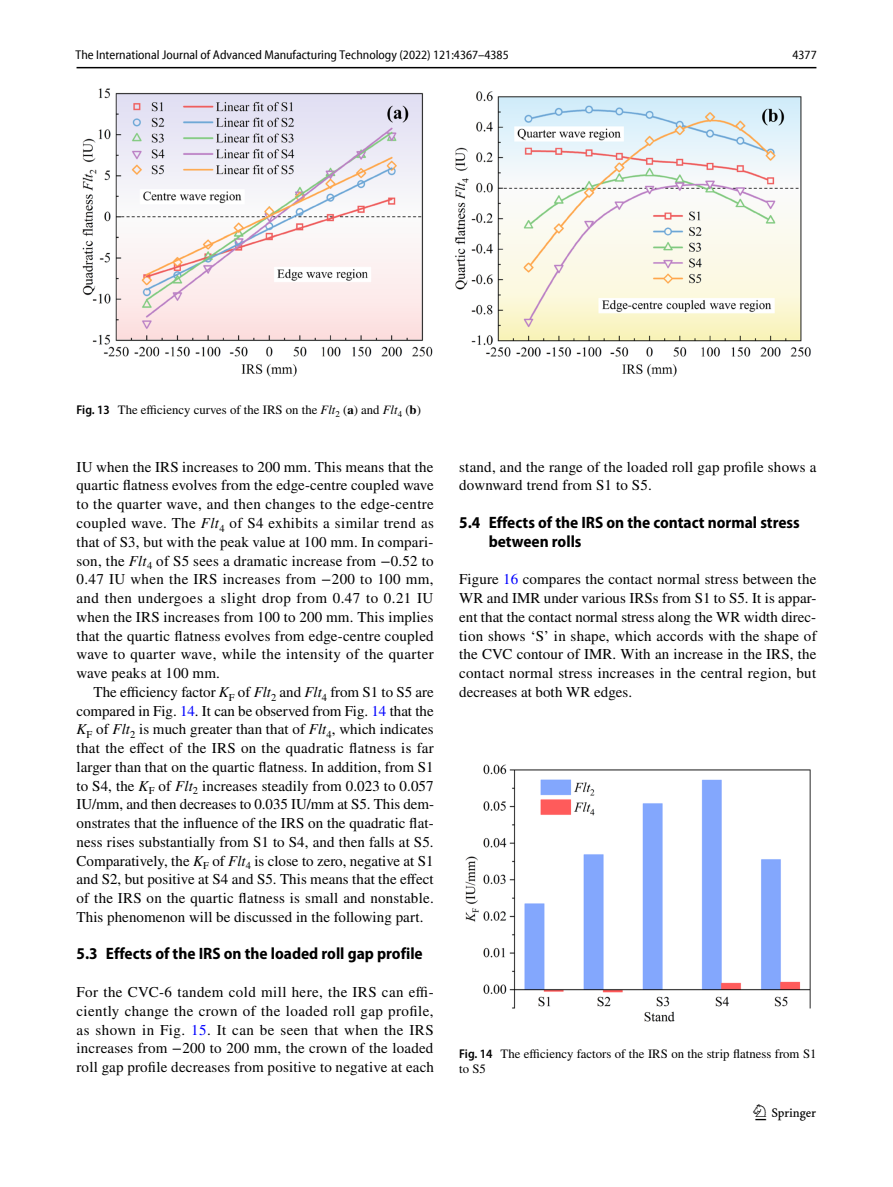
<style>
.page{position:relative;width:893px;height:1187px;background:#fff}
.page>*{position:absolute;margin:0;border:0;box-sizing:border-box;transform-origin:0 0}
.t1{font:22.5px "Springnew Regular 3";color:#000}
.t2{font:700 semi-condensed 16.5px/18.8px "Myriad Pro";color:#000}
.t3{font:15px/18.8px "STIX";letter-spacing:.015em;color:#000;text-align:justify}
.t4{font:12.75px/15px "STIX";color:#000}
.t5{font:semi-condensed 12.75px "Myriad Pro Unic";color:#000}
.s1{font-family:"Myriad Pro";font-weight:600;font-stretch:semi-condensed}
.s2{font-style:italic}
.s3{font-weight:700}
.s4{color:#00f}
</style>
<div class="page">
<hr style="left:77px;top:67px;width:739px;height:1px;background:#000">
<img style="left:82px;top:88px;width:729px;height:289px">
<img style="left:465px;top:764px;width:346px;height:258px">
<p class="t5" style="left:76px;top:50px;width:435px">The International Journal of Advanced Manufacturing Technology (2022) 121:4367–4385</p>
<p class="t5" style="left:792px;top:50px;width:26px">4377</p>
<p class="t4" style="left:77px;top:403px;width:346px"><span class="s1">Fig. 13</span> The efficiency curves of the IRS on the <span class="s2">Flt</span><sub>2</sub> (<span class="s3">a</span>) and <span class="s2">Flt</span><sub>4</sub> (<span class="s3">b</span>)</p>
<p class="t3" style="left:77px;top:458px;width:359px">IU when the IRS increases to 200 mm. This means that the quartic flatness evolves from the edge-centre coupled wave to the quarter wave, and then changes to the edge-centre coupled wave. The <span class="s2">Flt</span><sub>4</sub> of S4 exhibits a similar trend as that of S3, but with the peak value at 100 mm. In compari&shy;son, the <span class="s2">Flt</span><sub>4</sub> of S5 sees a dramatic increase from −0.52 to 0.47 IU when the IRS increases from −200 to 100 mm, and then undergoes a slight drop from 0.47 to 0.21 IU when the IRS increases from 100 to 200 mm. This implies that the quartic flatness evolves from edge-centre coupled wave to quarter wave, while the intensity of the quarter wave peaks at 100 mm.</p>
<p class="t3" style="left:77px;top:683px;width:359px;text-indent:17px">The efficiency factor <span class="s2">K</span><sub>F</sub> of <span class="s2">Flt</span><sub>2</sub> and <span class="s2">Flt</span><sub>4</sub> from S1 to S5 are compared in Fig. <span class="s4">14</span>. It can be observed from Fig. <span class="s4">14</span> that the <span class="s2">K</span><sub>F</sub> of <span class="s2">Flt</span><sub>2</sub> is much greater than that of <span class="s2">Flt</span><sub>4</sub>, which indicates that the effect of the IRS on the quadratic flatness is far larger than that on the quartic flatness. In addition, from S1 to S4, the <span class="s2">K</span><sub>F</sub> of <span class="s2">Flt</span><sub>2</sub> increases steadily from 0.023 to 0.057<br>IU/mm, and then decreases to 0.035 IU/mm at S5. This dem&shy;onstrates that the influence of the IRS on the quadratic flat&shy;ness rises substantially from S1 to S4, and then falls at S5.<br>Comparatively, the <span class="s2">K</span><sub>F</sub> of <span class="s2">Flt</span><sub>4</sub> is close to zero, negative at S1 and S2, but positive at S4 and S5. This means that the effect of the IRS on the quartic flatness is small and nonstable.<br>This phenomenon will be discussed in the following part.</p>
<p class="t2" style="left:77px;top:944px;width:348px">5.3 Effects of the IRS on the loaded roll gap profile</p>
<p class="t3" style="left:77px;top:983px;width:359px">For the CVC-6 tandem cold mill here, the IRS can effi&shy;ciently change the crown of the loaded roll gap profile, as shown in Fig. <span class="s4">15</span>. It can be seen that when the IRS increases from −200 to 200 mm, the crown of the loaded roll gap profile decreases from positive to negative at each</p>
<p class="t3" style="left:459px;top:458px;width:359px">stand, and the range of the loaded roll gap profile shows a downward trend from S1 to S5.</p>
<p class="t2" style="left:489px;top:513px;width:313px;text-indent:-29px">5.4 Effects of the IRS on the contact normal stress between rolls</p>
<p class="t3" style="left:459px;top:571px;width:359px">Figure <span class="s4">16</span> compares the contact normal stress between the WR and IMR under various IRSs from S1 to S5. It is appar&shy;ent that the contact normal stress along the WR width direc&shy;tion shows ‘S’ in shape, which accords with the shape of the CVC contour of IMR. With an increase in the IRS, the contact normal stress increases in the central region, but decreases at both WR edges.</p>
<p class="t4" style="left:459px;top:1047px;width:359px"><span class="s1">Fig. 14</span> The efficiency factors of the IRS on the strip flatness from S1 to S5</p>
<h1 class="t1" style="left:755px;top:1104px;width:62px">1 3</h1>
</div>
